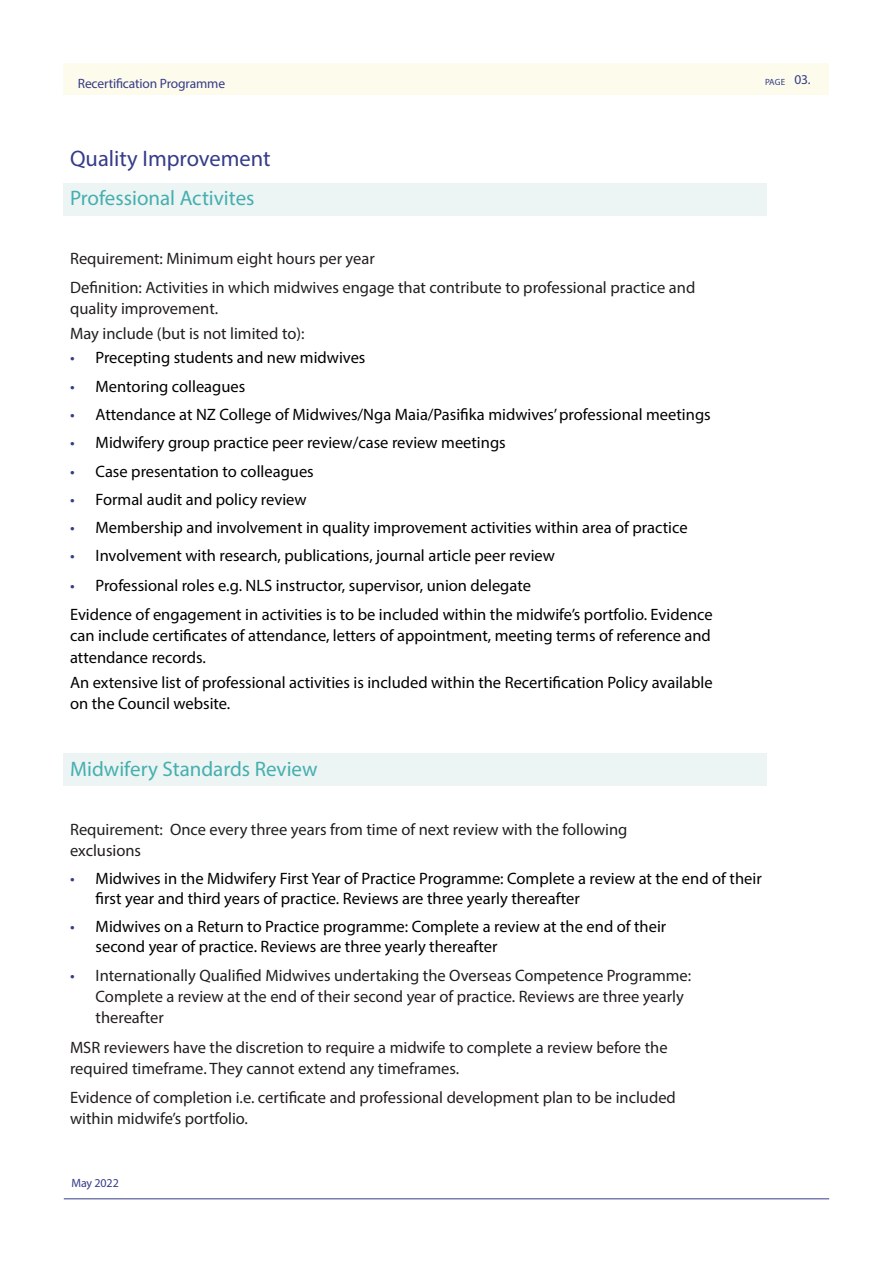
<style>
.page{position:relative;width:893px;height:1263px;background:#fff}
.page>*{position:absolute;margin:0;border:0;box-sizing:border-box;transform-origin:0 0}
.t1{font:22.5px "Myriad Pro";color:#363c88}
.t2{font:21px "Myriad Pro";color:#46afae}
.t3{font:16.5px/21px "Myriad Pro";color:#000001}
.t4{font:16.5px/21px "Myriad Pro";color:#231f20}
.t5{font:13.5px "Myriad Pro";letter-spacing:-.01em;color:#363c88}
.t6{font:12px "Myriad Pro";letter-spacing:-.01em;color:#363c88}
.t7{font:9px "Myriad Pro";color:#363c88}
.s1{color:#363c88}
.s2{font-size:13.5px}
</style>
<div class="page">
<div style="left:64px;top:64px;width:765px;height:31px;background:#fcfbec"></div>
<hr style="left:64px;top:1198px;width:765px;height:1px;background:#363c88">
<div style="left:64px;top:753px;width:703px;height:33px;background:#ecf4f4"></div>
<div style="left:64px;top:183px;width:703px;height:33px;background:#ecf4f4"></div>
<p class="t5" style="left:78px;top:75px;width:149px">Recertification Programme</p>
<h1 class="t1" style="left:70px;top:145px;width:202px">Quality Improvement</h1>
<p class="t2" style="left:70px;top:185px;width:186px">Professional Activites</p>
<p class="t4" style="left:70px;top:243px;width:627px;line-height:29.5px">Requirement: Minimum eight hours per year<br>Definition: Activities in which midwives engage that contribute to professional practice and</p>
<p class="t4" style="left:70px;top:296px;width:236px;line-height:25.2px">quality improvement.<br>May include (but is not limited to):</p>
<p class="t3" style="left:70px;top:347px;width:297px"><span class="s1">•</span> Precepting students and new midwives</p>
<p class="t3" style="left:70px;top:375px;width:177px"><span class="s1">•</span> Mentoring colleagues</p>
<p class="t3" style="left:70px;top:404px;width:642px"><span class="s1">•</span> Attendance at NZ College of Midwives/Nga Maia/Pasifika midwives’ professional meetings</p>
<p class="t3" style="left:70px;top:432px;width:437px"><span class="s1">•</span> Midwifery group practice peer review/case review meetings</p>
<p class="t3" style="left:70px;top:460px;width:245px"><span class="s1">•</span> Case presentation to colleagues</p>
<p class="t3" style="left:70px;top:489px;width:238px"><span class="s1">•</span> Formal audit and policy review</p>
<p class="t3" style="left:70px;top:517px;width:619px"><span class="s1">•</span> Membership and involvement in quality improvement activities within area of practice</p>
<p class="t3" style="left:70px;top:545px;width:486px"><span class="s1">•</span> Involvement with research, publications, journal article peer review</p>
<p class="t3" style="left:70px;top:570px;width:644px;line-height:29.5px"><span class="s1">•</span> Professional roles e.g. NLS instructor, supervisor, union delegate<br>Evidence of engagement in activities is to be included within the midwife’s portfolio. Evidence</p>
<p class="t3" style="left:70px;top:625px;width:642px">can include certificates of attendance, letters of appointment, meeting terms of reference and attendance records.</p>
<p class="t3" style="left:70px;top:671px;width:644px">An extensive list of professional activities is included within the Recertification Policy available on the Council website.</p>
<p class="t2" style="left:70px;top:755px;width:249px">Midwifery Standards Review</p>
<p class="t7" style="left:765px;top:76px;width:47px">PAGE <span class="s2">03.</span></p>
<p class="t4" style="left:70px;top:818px;width:559px">Requirement: Once every three years from time of next review with the following exclusions</p>
<p class="t3" style="left:96px;top:868px;width:668px;line-height:19.8px;text-indent:-26px"><span class="s1">•</span> Midwives in the Midwifery First Year of Practice Programme: Complete a review at the end of their first year and third years of practice. Reviews are three yearly thereafter</p>
<p class="t3" style="left:96px;top:916px;width:572px;line-height:19.8px;text-indent:-26px"><span class="s1">•</span> Midwives on a Return to Practice programme: Complete a review at the end of their second year of practice. Reviews are three yearly thereafter</p>
<p class="t4" style="left:96px;top:965px;width:597px;text-indent:-26px"><span class="s1">•</span> Internationally Qualified Midwives undertaking the Overseas Competence Programme:<br>Complete a review at the end of their second year of practice. Reviews are three yearly thereafter</p>
<p class="t4" style="left:70px;top:1036px;width:599px">MSR reviewers have the discretion to require a midwife to complete a review before the required timeframe. They cannot extend any timeframes.</p>
<p class="t4" style="left:70px;top:1087px;width:607px">Evidence of completion i.e. certificate and professional development plan to be included within midwife’s portfolio.</p>
<p class="t6" style="left:71px;top:1175px;width:49px">May 2022</p>
</div>
